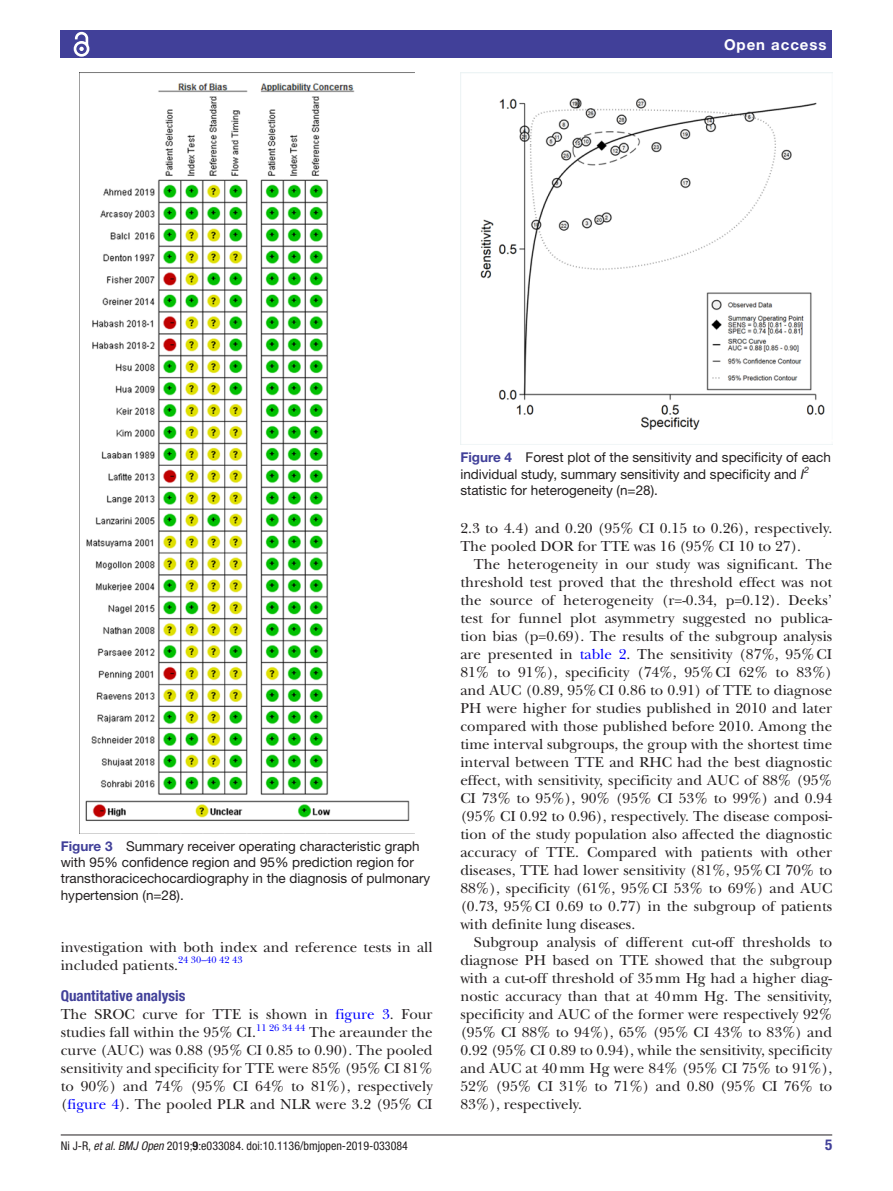
<style>
.page{position:relative;width:893px;height:1191px;background:#fff}
.page>*{position:absolute;margin:0;border:0;box-sizing:border-box;transform-origin:0 0}
.t1{font:15px/18px "New Baskerville";color:#231f20}
.t2{font:700 condensed 15px "Helvetica Neue LT Std";color:#414099}
.t3{font:700 15px "Helvetica Neue LT Std";letter-spacing:.065em;color:#fff}
.t4{font:13.5px/16.2px "Helvetica Neue LT Std";color:#231f20}
.t5{font:condensed 12px "Helvetica Neue LT Std";color:#231f20}
.t6{font:9.9px "New Baskerville";color:#00f}
.s1{font-weight:700;color:#414099}
.s2{color:#00f}
.s3{font-style:italic}
.s4{font-weight:700}
</style>
<div class="page">
<hr style="left:61px;top:1134px;width:771px;height:1px;background:#231f20">
<div style="left:61px;top:31px;width:771px;height:27px;background:#414099"></div>
<svg style="left:73px;top:31px;width:17px;height:26px"></svg>
<img style="left:79px;top:73px;width:331px;height:760px">
<img style="left:460px;top:73px;width:372px;height:372px">
<p class="t3" style="left:724px;top:35px;width:104px">Open access</p>
<p class="t4" style="left:61px;top:838px;width:371px"><span class="s1">Figure 3</span> Summary receiver operating characteristic graph with 95% confidence region and 95% prediction region for transthoracicechocardiography in the diagnosis of pulmonary hypertension (n=28).</p>
<p class="t1" style="left:61px;top:938px;width:373px">investigation with both index and reference tests in all included patients.</p>
<p class="t6" style="left:178px;top:954px;width:66px">24 30–40 42 43</p>
<p class="t2" style="left:61px;top:987px;width:126px">Quantitative analysis</p>
<p class="t1" style="left:61px;top:1005px;width:373px">The SROC curve for TTE is shown in <span class="s2">figure 3</span>. Four studies fall within the 95% CI.</p>
<p class="t6" style="left:256px;top:1021px;width:51px">11 26 34 44</p>
<p class="t1" style="left:61px;top:1023px;width:373px;text-align:justify;text-indent:248px">The areaunder the curve (AUC) was 0.88 (95% CI 0.85 to 0.90). The pooled sensitivity and specificity for TTE were 85% (95% CI 81% to 90%) and 74% (95% CI 64% to 81%), respectively (<span class="s2">figure 4</span>). The pooled PLR and NLR were 3.2 (95% CI</p>
<p class="t4" style="left:460px;top:449px;width:372px"><span class="s1">Figure 4</span> Forest plot of the sensitivity and specificity of each individual study, summary sensitivity and specificity and <span class="s3">I</span><sup>2 </sup>statistic for heterogeneity (n=28).</p>
<p class="t1" style="left:460px;top:519px;width:373px">2.3 to 4.4) and 0.20 (95% CI 0.15 to 0.26), respectively.<br>The pooled DOR for TTE was 16 (95% CI 10 to 27).</p>
<p class="t1" style="left:460px;top:555px;width:373px;text-align:justify;text-indent:14px">The heterogeneity in our study was significant. The threshold test proved that the threshold effect was not the source of heterogeneity (r=﹣0.34, p=0.12). Deeks’ test for funnel plot asymmetry suggested no publica&shy;tion bias (p=0.69). The results of the subgroup analysis are presented in <span class="s2">table 2</span>. The sensitivity (87%, 95%CI 81% to 91%), specificity (74%, 95%CI 62% to 83%) and AUC (0.89, 95%CI 0.86 to 0.91) of TTE to diagnose PH were higher for studies published in 2010 and later compared with those published before 2010. Among the time interval subgroups, the group with the shortest time interval between TTE and RHC had the best diagnostic effect, with sensitivity, specificity and AUC of 88% (95% CI 73% to 95%), 90% (95% CI 53% to 99%) and 0.94 (95% CI 0.92 to 0.96), respectively. The disease composi&shy;tion of the study population also affected the diagnostic accuracy of TTE. Compared with patients with other diseases, TTE had lower sensitivity (81%, 95%CI 70% to 88%), specificity (61%, 95%CI 53% to 69%) and AUC (0.73, 95%CI 0.69 to 0.77) in the subgroup of patients with definite lung diseases.</p>
<p class="t1" style="left:460px;top:933px;width:373px;text-align:justify;text-indent:14px">Subgroup analysis of different cut-off thresholds to diagnose PH based on TTE showed that the subgroup with a cut-off threshold of 35mm Hg had a higher diag&shy;nostic accuracy than that at 40mm Hg. The sensitivity, specificity and AUC of the former were respectively 92% (95% CI 88% to 94%), 65% (95% CI 43% to 83%) and 0.92 (95% CI 0.89 to 0.94), while the sensitivity, specificity and AUC at 40mm Hg were 84% (95% CI 75% to 91%), 52% (95% CI 31% to 71%) and 0.80 (95% CI 76% to 83%), respectively.</p>
<p class="t5" style="left:61px;top:1138px;width:349px">Ni J-R, <span class="s3">et al</span>. <span class="s3">BMJ Open</span> 2019;<span class="s4">9</span>:e033084. doi:10.1136/bmjopen-2019-033084</p>
<p class="t2" style="left:825px;top:1135px;width:9px">5</p>
</div>
